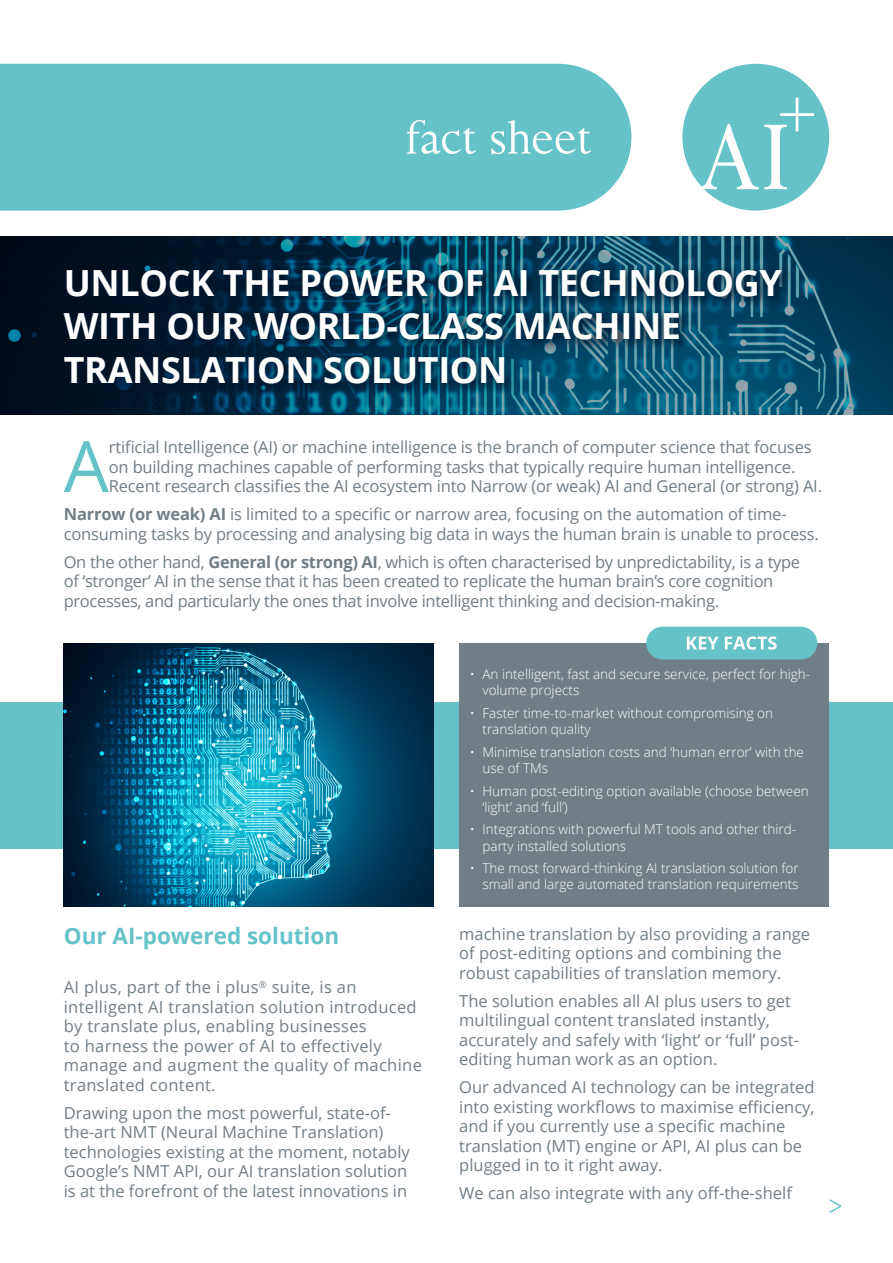
<style>
.page{position:relative;width:893px;height:1263px;background:#fff}
.page>*{position:absolute;margin:0;border:0;box-sizing:border-box;transform-origin:0 0}
.t1{font:71.1px "Open Sans";color:#65c2c8}
.t2{font:700 36px/43.2px "Open Sans";letter-spacing:-.01em;color:#fff}
.t3{font:700 22.5px "Open Sans";color:#65c2c8}
.t4{font:16.5px/19.5px "Open Sans";color:#717e86}
.t5{font:16.5px/19.5px "Open Sans";letter-spacing:-.02em;color:#717e86}
.t6{font:16.5px/19.5px "Open Sans";letter-spacing:.02em;color:#717e86}
.t7{font:300 13.5px/16.2px "Open Sans";color:#fff}
.s1{font-weight:700}
</style>
<div class="page">
<div style="left:0;top:702px;width:893px;height:147px;background:#65c2c8"></div>
<svg style="left:0;top:236px;width:893px;height:179px"></svg>
<div style="left:59px;top:264px;width:734px;height:131px;background:#00152e;opacity:.6"></div>
<img style="left:64px;top:643px;width:370px;height:264px">
<svg style="left:829px;top:1199px;width:13px;height:14px"></svg>
<div style="left:0;top:64px;width:631px;height:147px;background:#65c2c8"></div>
<div style="left:682px;top:64px;width:147px;height:147px;background:#65c2c8;border-radius:50%"></div>
<svg style="left:699px;top:98px;width:115px;height:92px"></svg>
<svg style="left:407px;top:120px;width:184px;height:34px"></svg>
<div style="left:459px;top:644px;width:370px;height:263px;background:#717e86"></div>
<div style="left:646px;top:627px;width:171px;height:32px;background:#65c2c8;border-radius:16px"></div>
<svg style="left:687px;top:636px;width:90px;height:14px"></svg>
<h2 class="t2" style="left:64px;top:260px;width:720px">UNLOCK THE POWER OF AI TECHNOLOGY<br>WITH OUR WORLD-CLASS MACHINE<br>TRANSLATION SOLUTION</h2>
<h1 class="t1" style="left:64px;top:418px;width:47px">A</h1>
<p class="t4" style="left:109px;top:437px;width:715px">rtificial Intelligence (AI) or machine intelligence is the branch of computer science that focuses on building machines capable of performing tasks that typically require human intelligence.<br>Recent research classifies the AI ecosystem into Narrow (or weak) AI and General (or strong) AI.</p>
<p class="t4" style="left:64px;top:504px;width:757px"><span class="s1">Narrow (or weak) AI</span> is limited to a specific or narrow area, focusing on the automation of time&shy;consuming tasks by processing and analysing big data in ways the human brain is unable to process.</p>
<p class="t5" style="left:64px;top:551px;width:738px">On the other hand, <span class="s1">General (or strong) AI</span>, which is often characterised by unpredictability, is a type of ‘stronger’ AI in the sense that it has been created to replicate the human brain’s core cognition processes, and particularly the ones that involve intelligent thinking and decision-making.</p>
<h3 class="t3" style="left:64px;top:920px;width:277px">Our AI-powered solution</h3>
<p class="t6" style="left:64px;top:977px;width:360px">AI plus, part of the i plus<sup>®</sup> suite, is an intelligent AI translation solution introduced by translate plus, enabling businesses<br>to harness the power of AI to effectively manage and augment the quality of machine translated content.</p>
<p class="t4" style="left:64px;top:1103px;width:348px">Drawing upon the most powerful, state-of&shy;the-art NMT (Neural Machine Translation) technologies existing at the moment, notably Google’s NMT API, our AI translation solution is at the forefront of the latest innovations in</p>
<p class="t7" style="left:482px;top:666px;width:329px;text-indent:-13px">• An intelligent, fast and secure service, perfect for high&shy;volume projects</p>
<p class="t7" style="left:482px;top:705px;width:292px;text-indent:-13px">• Faster time-to-market without compromising on translation quality</p>
<p class="t7" style="left:482px;top:743px;width:323px;text-indent:-13px">• Minimise translation costs and ‘human error’ with the use of TMs</p>
<p class="t7" style="left:482px;top:782px;width:328px;text-indent:-13px">• Human post-editing option available (choose between ‘light’ and ‘full’)</p>
<p class="t7" style="left:482px;top:821px;width:315px;text-indent:-13px">• Integrations with powerful MT tools and other third&shy;party installed solutions</p>
<p class="t7" style="left:470px;top:860px;width:331px;text-align:right">• The most forward-thinking AI translation solution for small and large automated translation requirements</p>
<p class="t4" style="left:459px;top:923px;width:352px">machine translation by also providing a range of post-editing options and combining the robust capabilities of translation memory.</p>
<p class="t4" style="left:459px;top:990px;width:341px">The solution enables all AI plus users to get multilingual content translated instantly, accurately and safely with ‘light’ or ‘full’ post&shy;editing human work as an option.</p>
<p class="t4" style="left:459px;top:1077px;width:357px">Our advanced AI technology can be integrated into existing workflows to maximise efficiency, and if you currently use a specific machine translation (MT) engine or API, AI plus can be plugged in to it right away.</p>
<p class="t4" style="left:459px;top:1183px;width:334px">We can also integrate with any off-the-shelf</p>
</div>
